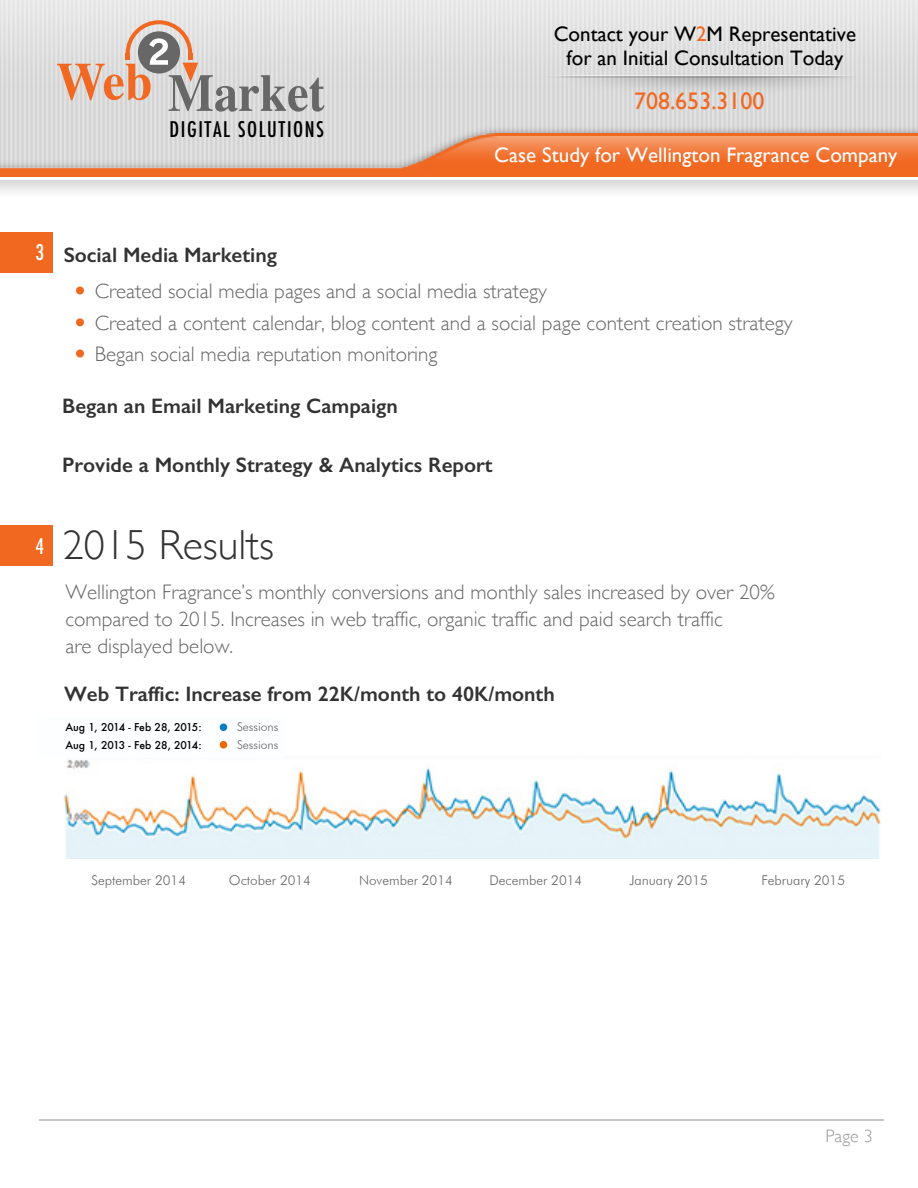
<style>
.page{position:relative;width:918px;height:1188px;background:#fff}
.page>*{position:absolute;margin:0;border:0;box-sizing:border-box;transform-origin:0 0}
.t1{font:300 42px "Gill Sans";color:#333}
.t2{font:24px "Gill Sans";color:#f16821}
.t3{font:300 21px/27px "Gill Sans";color:#666}
.t4{font:600 21px "Gill Sans";color:#333}
.t5{font:21px/24px "Gill Sans";color:#000;text-align:center}
.t6{font:21px "Gill Sans";color:#fff}
.t7{font:500 condensed 21px "Futura";letter-spacing:.075em;color:#000}
.t8{font:500 condensed 21px "Futura";color:#fff}
.t9{font:300 18px "Gill Sans";color:#999}
.t10{font:300 13.5px "Futura BT";color:#666}
.t11{font:300 12px/17.5px "Futura BT";color:#666}
.t12{font:500 10.5px/18px "Futura";color:#000}
.s1{color:#f16821}
.s2{font-weight:600;color:#333}
.s3{font-family:"Futura";font-weight:500;font-stretch:condensed;font-size:21px;color:#fff}
</style>
<div class="page">
<div style="left:76px;top:286px;width:8px;height:9px;background:#f16821;border-radius:50%"></div>
<div style="left:76px;top:318px;width:8px;height:8px;background:#f16821;border-radius:50%"></div>
<div style="left:76px;top:349px;width:8px;height:9px;background:#f16821;border-radius:50%"></div>
<div style="left:0;top:525px;width:52px;height:41px;background:#f16821"></div>
<img style="left:63px;top:758px;width:818px;height:101px">
<div style="left:0;top:232px;width:52px;height:41px;background:#f16821"></div>
<img style="left:0;top:92px;width:918px;height:31px">
<img style="left:0;top:0;width:918px;height:92px">
<img style="left:555px;top:76px;width:312px;height:23px">
<img style="left:536px;top:75px;width:330px;height:3px">
<img style="left:0;top:123px;width:918px;height:11px">
<img style="left:0;top:134px;width:918px;height:43px">
<img style="left:428px;top:136px;width:490px;height:26px">
<div style="left:220px;top:723px;width:7px;height:8px;background:#087ec0;border-radius:50%"></div>
<div style="left:220px;top:741px;width:7px;height:8px;background:#ec6900;border-radius:50%"></div>
<svg style="left:57px;top:20px;width:268px;height:92px;background:#d0c5bf"></svg>
<p class="t5" style="left:554px;top:21px;width:304px">Contact your W<span class="s1">2</span>M Representative for an Initial Consultation Today</p>
<p class="t7" style="left:170px;top:116px;width:156px">DIGITAL SOLUTIONS</p>
<p class="t2" style="left:634px;top:86px;width:132px">708.653.3100</p>
<p class="t6" style="left:494px;top:143px;width:405px">Case Study for Wellington Fragrance Company</p>
<p class="t8" style="left:36px;top:238px;width:10px">3</p>
<p class="t3" style="left:95px;top:236px;width:454px;line-height:36.5px;text-indent:-31px"><span class="s2">Social Media Marketing<br></span>Created social media pages and a social media strategy</p>
<p class="t3" style="left:95px;top:306px;width:699px;line-height:31.5px">Created a content calendar, blog content and a social page content creation strategy<br>Began social media reputation monitoring</p>
<p class="t4" style="left:62px;top:393px;width:337px">Began an Email Marketing Campaign</p>
<p class="t4" style="left:62px;top:452px;width:432px">Provide a Monthly Strategy &amp; Analytics Report</p>
<p class="t1" style="left:36px;top:512px;width:240px"><span class="s3">4</span> 2015 Results</p>
<p class="t3" style="left:66px;top:577px;width:711px">Wellington Fragrance’s monthly conversions and monthly sales increased by over 20% compared to 2015. Increases in web traffic, organic traffic and paid search traffic<br>are displayed below.</p>
<p class="t4" style="left:64px;top:681px;width:492px">Web Traffic: Increase from 22K/month to 40K/month</p>
<p class="t12" style="left:66px;top:718px;width:138px">Aug 1, 2014 - Feb 28, 2015:<br>Aug 1, 2013 - Feb 28, 2014:</p>
<p class="t11" style="left:237px;top:718px;width:43px">Sessions<br>Sessions</p>
<p class="t10" style="left:92px;top:872px;width:96px">September 2014</p>
<p class="t10" style="left:229px;top:872px;width:84px">October 2014</p>
<p class="t10" style="left:359px;top:872px;width:95px">November 2014</p>
<p class="t10" style="left:490px;top:872px;width:94px">December 2014</p>
<p class="t10" style="left:630px;top:872px;width:80px">January 2015</p>
<p class="t10" style="left:762px;top:872px;width:85px">February 2015</p>
<p class="t9" style="left:825px;top:1122px;width:49px">Page 3</p>
</div>
